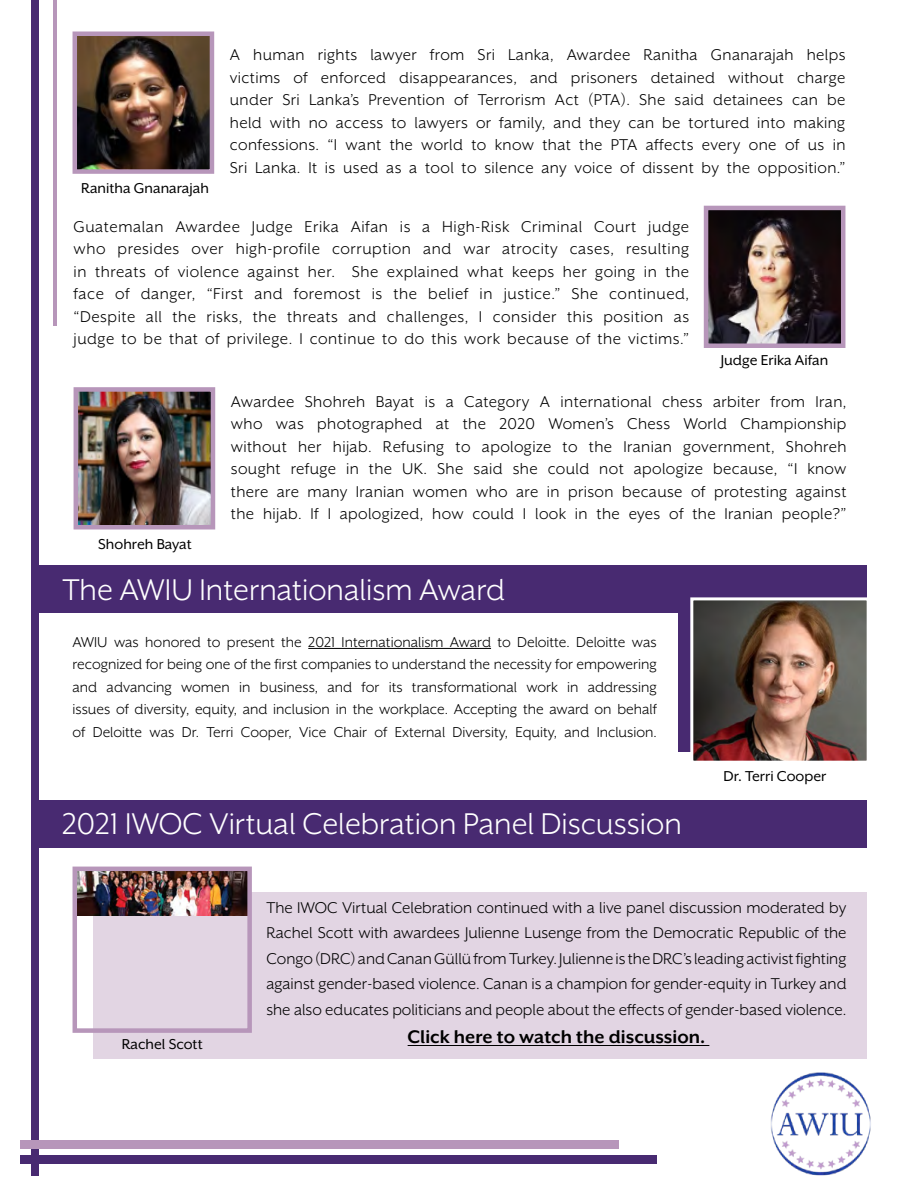
<style>
.page{position:relative;width:918px;height:1188px;background:#fff}
.page>*{position:absolute;margin:0;border:0;box-sizing:border-box;transform-origin:0 0}
.t1{font:34.5px "Mr Eaves XL San OT";color:#fff}
.t2{font:700 21px "Mr Eaves XL San OT";color:#000}
.t3{font:18px/22.5px "Mr Eaves XL San OT";letter-spacing:.02em;color:#000;text-align:justify}
.t4{font:16.5px/22.5px "Mr Eaves XL San OT";color:#000;text-align:justify}
.t5{font:16.5px "Mr Eaves XL San OT";color:#000}
</style>
<div class="page">
<div style="left:31px;top:0;width:8px;height:1176px;background:#482a71"></div>
<hr style="left:53px;top:0;width:4px;height:325px;background:#b796ba">
<div style="left:20px;top:1141px;width:599px;height:8px;background:#b796ba"></div>
<div style="left:20px;top:1156px;width:637px;height:8px;background:#482a71"></div>
<img style="left:78px;top:37px;width:131px;height:132px">
<div style="left:73px;top:32px;width:141px;height:142px;border:4px solid #b796ba"></div>
<img style="left:709px;top:211px;width:131px;height:132px">
<div style="left:704px;top:206px;width:141px;height:142px;border:4px solid #b796ba"></div>
<img style="left:79px;top:392px;width:131px;height:133px">
<div style="left:74px;top:387px;width:141px;height:143px;border:4px solid #b796ba"></div>
<div style="left:37px;top:565px;width:830px;height:48px;background:#482a71"></div>
<div style="left:678px;top:571px;width:180px;height:181px;background:#482a71"></div>
<img style="left:694px;top:601px;width:172px;height:159px">
<div style="left:690px;top:597px;width:180px;height:167px;border:3px solid #fff"></div>
<hr style="left:308px;top:648px;width:183px;height:1px;background:#000">
<div style="left:37px;top:800px;width:829px;height:47px;background:#482a71"></div>
<div style="left:94px;top:892px;width:773px;height:167px;background:#e2d5e3"></div>
<img style="left:78px;top:872px;width:169px;height:44px">
<div style="left:73px;top:867px;width:179px;height:166px;border:4px solid #b796ba"></div>
<hr style="left:408px;top:1045px;width:301px;height:1px;background:#000">
<img style="left:770px;top:1072px;width:101px;height:104px">
<p class="t5" style="left:81px;top:179px;width:129px">Ranitha Gnanarajah</p>
<p class="t3" style="left:230px;top:43px;width:617px">A human rights lawyer from Sri Lanka, Awardee Ranitha Gnanarajah helps victims of enforced disappearances, and prisoners detained without charge under Sri Lanka’s Prevention of Terrorism Act (PTA). She said detainees can be held with no access to lawyers or family, and they can be tortured into making confessions. “I want the world to know that the PTA affects every one of us in Sri Lanka. It is used as a tool to silence any voice of dissent by the opposition.”</p>
<p class="t3" style="left:74px;top:215px;width:617px">Guatemalan Awardee Judge Erika Aifan is a High-Risk Criminal Court judge who presides over high-profile corruption and war atrocity cases, resulting in threats of violence against her. She explained what keeps her going in the face of danger, “First and foremost is the belief in justice.” She continued, “Despite all the risks, the threats and challenges, I consider this position as judge to be that of privilege. I continue to do this work because of the victims.”</p>
<p class="t5" style="left:721px;top:351px;width:109px">Judge Erika Aifan</p>
<p class="t5" style="left:98px;top:535px;width:95px">Shohreh Bayat</p>
<p class="t3" style="left:231px;top:390px;width:617px">Awardee Shohreh Bayat is a Category A international chess arbiter from Iran, who was photographed at the 2020 Women’s Chess World Championship without her hijab. Refusing to apologize to the Iranian government, Shohreh sought refuge in the UK. She said she could not apologize because, “I know there are many Iranian women who are in prison because of protesting against the hijab. If I apologized, how could I look in the eyes of the Iranian people?”</p>
<h1 class="t1" style="left:62px;top:571px;width:444px">The AWIU Internationalism Award</h1>
<p class="t4" style="left:73px;top:631px;width:586px">AWIU was honored to present the 2021 Internationalism Award to Deloitte. Deloitte was recognized for being one of the first companies to understand the necessity for empowering and advancing women in business, and for its transformational work in addressing issues of diversity, equity, and inclusion in the workplace. Accepting the award on behalf of Deloitte was Dr. Terri Cooper, Vice Chair of External Diversity, Equity, and Inclusion.</p>
<h1 class="t1" style="left:62px;top:805px;width:621px">2021 IWOC Virtual Celebration Panel Discussion</h1>
<p class="t5" style="left:723px;top:767px;width:104px">Dr. Terri Cooper</p>
<p class="t5" style="left:122px;top:1035px;width:83px">Rachel Scott</p>
<p class="t3" style="left:266px;top:895px;width:582px;line-height:25.5px">The IWOC Virtual Celebration continued with a live panel discussion moderated by Rachel Scott with awardees Julienne Lusenge from the Democratic Republic of the Congo (DRC) and Canan Güllü from Turkey. Julienne is the DRC’s leading activist fighting against gender-based violence. Canan is a champion for gender-equity in Turkey and she also educates politicians and people about the effects of gender-based violence.</p>
<p class="t2" style="left:408px;top:1025px;width:299px">Click here to watch the discussion.</p>
</div>
